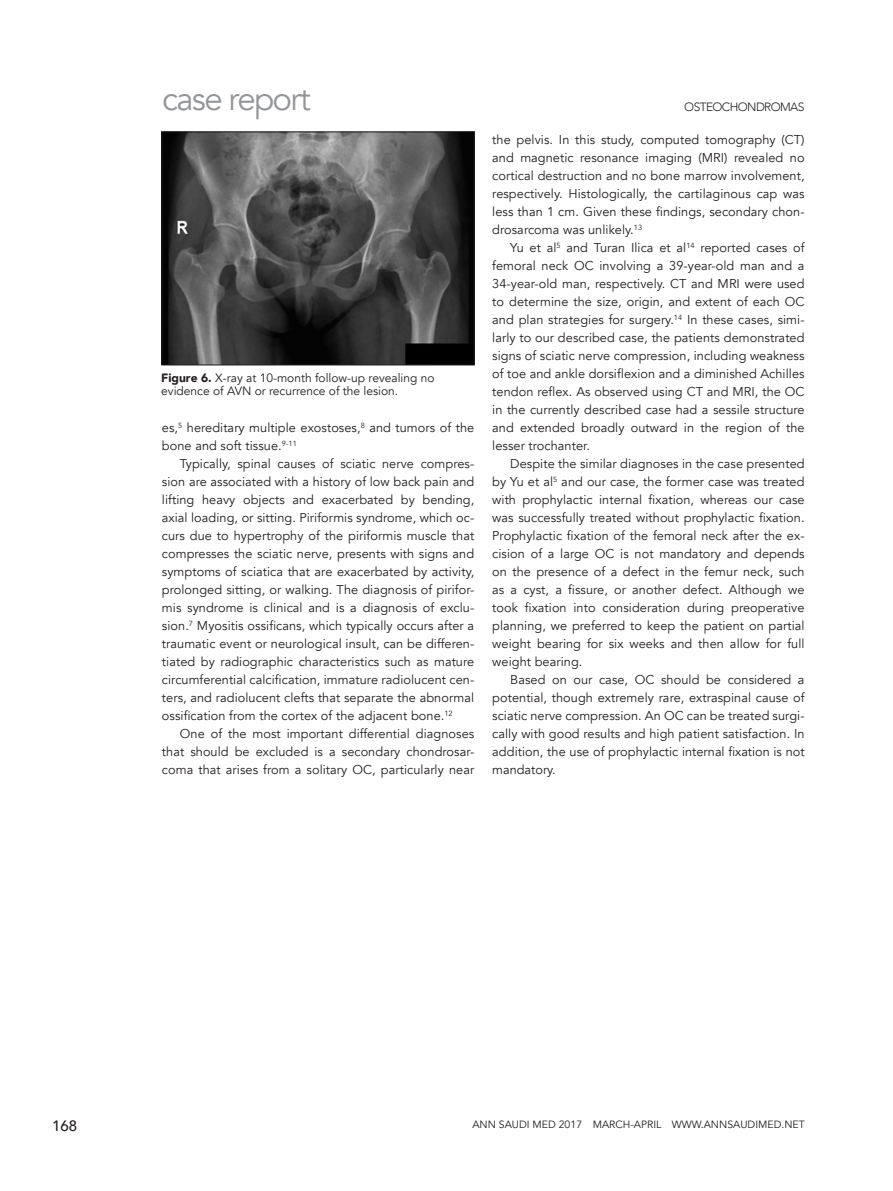
<style>
.page{position:relative;width:893px;height:1191px;background:#fff}
.page>*{position:absolute;margin:0;border:0;box-sizing:border-box;transform-origin:0 0}
.t1{font:33px "Avenir";letter-spacing:-.05em;color:#939598}
.page_number_left{font:500 15px "Avenir";color:#231f20}
.body{font:12.75px/18px "Avenir";letter-spacing:.005em;color:#231f20;text-align:justify}
.body_after_sub{font:12.75px/18px "Avenir";letter-spacing:.005em;color:#231f20}
.t2{font:12px/13.5px "Avenir";color:#231f20}
.t3{font:300 12px "Avenir";letter-spacing:-.05em;color:#231f20}
.t4{font:10.5px "Avenir";color:#231f20}
.s1{font-weight:900}
</style>
<div class="page">
<img style="left:164px;top:133px;width:309px;height:230px">
<div style="left:162px;top:131px;width:313px;height:234px;border:1px solid #231f20"></div>
<h1 class="t1" style="left:162px;top:78px;width:150px">case report</h1>
<p class="t2" style="left:161px;top:371px;width:275px"><span class="s1">Figure 6.</span> X-ray at 10-month follow-up revealing no evidence of AVN or recurrence of the lesion.</p>
<p class="body_after_sub" style="left:162px;top:419px;width:314px">es,<sup>5</sup> hereditary multiple exostoses,<sup>8</sup> and tumors of the bone and soft tissue.<sup>9-11</sup></p>
<p class="body" style="left:162px;top:455px;width:314px;text-indent:18px">Typically, spinal causes of sciatic nerve compres&shy;sion are associated with a history of low back pain and lifting heavy objects and exacerbated by bending, axial loading, or sitting. Piriformis syndrome, which oc&shy;curs due to hypertrophy of the piriformis muscle that compresses the sciatic nerve, presents with signs and symptoms of sciatica that are exacerbated by activity, prolonged sitting, or walking. The diagnosis of pirifor&shy;mis syndrome is clinical and is a diagnosis of exclu&shy;sion.<sup>7</sup> Myositis ossificans, which typically occurs after a traumatic event or neurological insult, can be differen&shy;tiated by radiographic characteristics such as mature circumferential calcification, immature radiolucent cen&shy;ters, and radiolucent clefts that separate the abnormal ossification from the cortex of the adjacent bone.<sup>12</sup></p>
<p class="body" style="left:162px;top:725px;width:314px;text-indent:18px">One of the most important differential diagnoses that should be excluded is a secondary chondrosar&shy;coma that arises from a solitary OC, particularly near</p>
<p class="t3" style="left:684px;top:100px;width:122px">OSTEOCHONDROMAS</p>
<p class="body" style="left:492px;top:131px;width:314px">the pelvis. In this study, computed tomography (CT) and magnetic resonance imaging (MRI) revealed no cortical destruction and no bone marrow involvement, respectively. Histologically, the cartilaginous cap was less than 1 cm. Given these findings, secondary chon&shy;drosarcoma was unlikely.<sup>13</sup></p>
<p class="body" style="left:492px;top:239px;width:314px;text-indent:18px">Yu et al<sup>5</sup> and Turan Ilica et al<sup>14</sup> reported cases of femoral neck OC involving a 39-year-old man and a 34-year-old man, respectively. CT and MRI were used to determine the size, origin, and extent of each OC and plan strategies for surgery.<sup>14</sup> In these cases, simi&shy;larly to our described case, the patients demonstrated signs of sciatic nerve compression, including weakness of toe and ankle dorsiflexion and a diminished Achilles tendon reflex. As observed using CT and MRI, the OC in the currently described case had a sessile structure and extended broadly outward in the region of the lesser trochanter.</p>
<p class="body" style="left:492px;top:455px;width:314px;text-indent:18px">Despite the similar diagnoses in the case presented by Yu et al<sup>5</sup> and our case, the former case was treated with prophylactic internal fixation, whereas our case was successfully treated without prophylactic fixation.<br>Prophylactic fixation of the femoral neck after the ex&shy;cision of a large OC is not mandatory and depends on the presence of a defect in the femur neck, such as a cyst, a fissure, or another defect. Although we took fixation into consideration during preoperative planning, we preferred to keep the patient on partial weight bearing for six weeks and then allow for full weight bearing.</p>
<p class="body" style="left:492px;top:671px;width:314px;text-indent:18px">Based on our case, OC should be considered a potential, though extremely rare, extraspinal cause of sciatic nerve compression. An OC can be treated surgi&shy;cally with good results and high patient satisfaction. In addition, the use of prophylactic internal fixation is not mandatory.</p>
<p class="page_number_left" style="left:52px;top:1112px;width:27px">168</p>
<p class="t4" style="left:472px;top:1118px;width:334px">ANN SAUDI MED 2017 MARCH-APRIL WWW.ANNSAUDIMED.NET</p>
</div>
